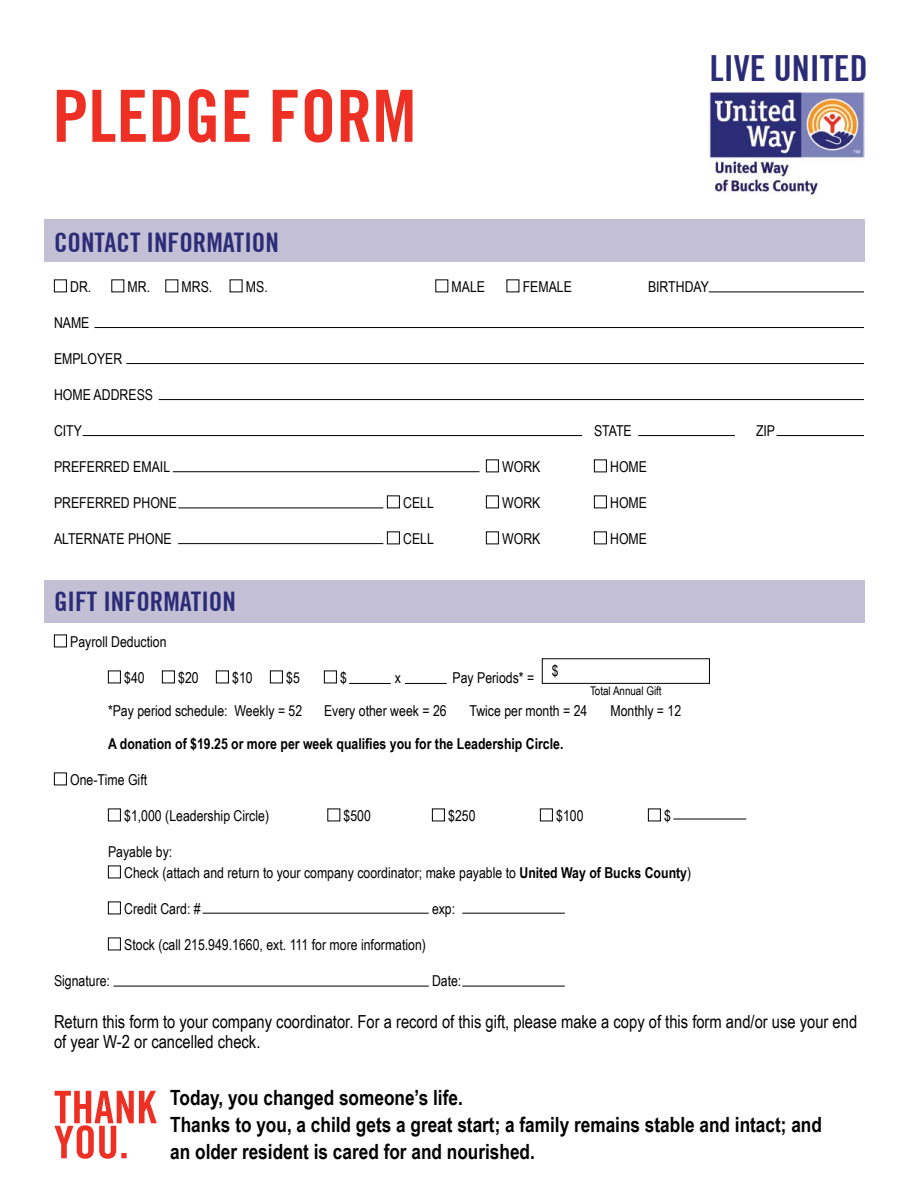
<style>
.page{position:relative;width:918px;height:1188px;background:#fff}
.page>*{position:absolute;margin:0;border:0;box-sizing:border-box;transform-origin:0 0}
.t1{font:700 condensed 72px "Trade Gothic No.20";color:#ee3024}
.t2{font:700 condensed 36px "Trade Gothic No.20";color:#2b2c77}
.t3{font:700 condensed 27px "Trade Gothic No.20";color:#2b2c77}
.t4{font:700 21px/27px "Arial Narrow";color:#000}
.t5{font:18px/20.7px "Arial Narrow";color:#000}
.t6{font:15px/21px "Arial Narrow";color:#000}
.t7{font:700 15px "Arial Narrow";color:#000}
.t8{font:12px "Arial Narrow";color:#000}
.s1{font-weight:700}
</style>
<div class="page">
<div style="left:45px;top:580px;width:820px;height:43px;background:#c3bfd5"></div>
<div style="left:45px;top:219px;width:820px;height:43px;background:#c3bfd5"></div>
<img style="left:710px;top:91px;width:155px;height:107px">
<div style="left:54px;top:279px;width:13px;height:13px;border:1px solid #000"></div>
<div style="left:486px;top:459px;width:13px;height:13px;border:1px solid #000"></div>
<div style="left:594px;top:459px;width:13px;height:13px;border:1px solid #000"></div>
<div style="left:387px;top:495px;width:13px;height:13px;border:1px solid #000"></div>
<div style="left:486px;top:495px;width:13px;height:13px;border:1px solid #000"></div>
<div style="left:594px;top:495px;width:13px;height:13px;border:1px solid #000"></div>
<div style="left:387px;top:531px;width:13px;height:13px;border:1px solid #000"></div>
<div style="left:486px;top:531px;width:13px;height:13px;border:1px solid #000"></div>
<div style="left:594px;top:531px;width:13px;height:13px;border:1px solid #000"></div>
<div style="left:54px;top:635px;width:13px;height:12px;border:1px solid #000"></div>
<div style="left:108px;top:671px;width:13px;height:12px;border:1px solid #000"></div>
<div style="left:162px;top:671px;width:13px;height:12px;border:1px solid #000"></div>
<div style="left:216px;top:671px;width:13px;height:12px;border:1px solid #000"></div>
<div style="left:270px;top:671px;width:13px;height:12px;border:1px solid #000"></div>
<div style="left:324px;top:671px;width:13px;height:12px;border:1px solid #000"></div>
<div style="left:54px;top:773px;width:13px;height:12px;border:1px solid #000"></div>
<div style="left:108px;top:809px;width:13px;height:12px;border:1px solid #000"></div>
<div style="left:432px;top:809px;width:13px;height:12px;border:1px solid #000"></div>
<div style="left:540px;top:809px;width:13px;height:12px;border:1px solid #000"></div>
<div style="left:648px;top:809px;width:13px;height:12px;border:1px solid #000"></div>
<div style="left:108px;top:866px;width:13px;height:12px;border:1px solid #000"></div>
<div style="left:108px;top:902px;width:13px;height:12px;border:1px solid #000"></div>
<div style="left:108px;top:938px;width:13px;height:12px;border:1px solid #000"></div>
<hr style="left:709px;top:292px;width:155px;height:1px;background:#000">
<hr style="left:94px;top:327px;width:770px;height:1px;background:#000">
<hr style="left:126px;top:363px;width:738px;height:1px;background:#000">
<hr style="left:159px;top:399px;width:705px;height:1px;background:#000">
<hr style="left:83px;top:435px;width:499px;height:1px;background:#000">
<hr style="left:638px;top:435px;width:97px;height:1px;background:#000">
<hr style="left:777px;top:435px;width:87px;height:1px;background:#000">
<hr style="left:173px;top:471px;width:307px;height:1px;background:#000">
<hr style="left:349px;top:683px;width:42px;height:1px;background:#000">
<hr style="left:673px;top:819px;width:73px;height:1px;background:#000">
<hr style="left:113px;top:986px;width:316px;height:1px;background:#000">
<hr style="left:462px;top:986px;width:103px;height:1px;background:#000">
<hr style="left:202px;top:913px;width:227px;height:1px;background:#000">
<hr style="left:462px;top:913px;width:103px;height:1px;background:#000">
<svg style="left:54px;top:1091px;width:103px;height:68px"></svg>
<hr style="left:178px;top:508px;width:205px;height:1px;background:#000">
<hr style="left:178px;top:543px;width:205px;height:1px;background:#000">
<hr style="left:405px;top:683px;width:42px;height:1px;background:#000">
<div style="left:542px;top:658px;width:168px;height:26px;border:1px solid #000"></div>
<h1 class="t1" style="left:52px;top:72px;width:365px">PLEDGE FORM</h1>
<h2 class="t2" style="left:710px;top:47px;width:159px">LIVE UNITED</h2>
<h3 class="t3" style="left:54px;top:225px;width:226px">CONTACT INFORMATION</h3>
<p class="t6" style="left:70px;top:276px;width:23px">Dr.</p>
<p class="t6" style="left:128px;top:276px;width:86px">Mr. Mrs.</p>
<p class="t6" style="left:246px;top:276px;width:23px">Ms.</p>
<p class="t6" style="left:452px;top:276px;width:35px">Male</p>
<p class="t6" style="left:523px;top:276px;width:51px">Female</p>
<p class="t6" style="left:648px;top:276px;width:63px">Birthday</p>
<p class="t6" style="left:54px;top:312px;width:37px">Name</p>
<p class="t6" style="left:54px;top:348px;width:70px">Em ployer</p>
<p class="t6" style="left:54px;top:384px;width:101px">Home Address</p>
<p class="t6" style="left:54px;top:420px;width:30px">City</p>
<p class="t6" style="left:432px;top:420px;width:35px">S</p>
<p class="t6" style="left:602px;top:420px;width:31px">tate</p>
<p class="t6" style="left:756px;top:420px;width:21px">Zip</p>
<p class="t6" style="left:54px;top:456px;width:118px">Preferred Email</p>
<p class="t6" style="left:502px;top:456px;width:40px">Work</p>
<p class="t6" style="left:610px;top:456px;width:38px">Home</p>
<p class="t6" style="left:54px;top:492px;width:125px">Preferred Phone</p>
<p class="t6" style="left:403px;top:492px;width:32px">Cell</p>
<p class="t6" style="left:502px;top:492px;width:40px">Work</p>
<p class="t6" style="left:610px;top:492px;width:38px">Home</p>
<p class="t6" style="left:54px;top:528px;width:9px">ALTER</p>
<p class="t6" style="left:93px;top:528px;width:18px">NATE</p>
<p class="t6" style="left:128px;top:528px;width:45px">Phone</p>
<p class="t6" style="left:403px;top:528px;width:32px">Cell</p>
<p class="t6" style="left:502px;top:528px;width:40px">Work</p>
<p class="t6" style="left:610px;top:528px;width:38px">Home</p>
<h3 class="t3" style="left:54px;top:585px;width:183px">GIFT INFORMATION</h3>
<p class="t6" style="left:70px;top:631px;width:98px">Payroll Deduction</p>
<p class="t6" style="left:124px;top:667px;width:22px">$40</p>
<p class="t6" style="left:178px;top:667px;width:22px">$20</p>
<p class="t6" style="left:232px;top:667px;width:22px">$10</p>
<p class="t6" style="left:286px;top:667px;width:15px">$5</p>
<p class="t6" style="left:453px;top:667px;width:83px">Pay Periods* =</p>
<p class="t6" style="left:108px;top:700px;width:481px">*Pay period schedule: Weekly = 52 Every other week = 26 Twice per month = 24</p>
<p class="t6" style="left:610px;top:700px;width:72px">Monthly = 12</p>
<p class="t7" style="left:108px;top:733px;width:457px">A donation of $19.25 or more per week qualifies you for the Leadership Circle.</p>
<p class="t6" style="left:70px;top:769px;width:78px">One-Time Gift</p>
<p class="t6" style="left:124px;top:805px;width:146px">$1,000 (Leadership Circle)</p>
<p class="t6" style="left:344px;top:805px;width:29px">$500</p>
<p class="t6" style="left:448px;top:805px;width:29px">$250</p>
<p class="t6" style="left:556px;top:805px;width:29px">$100</p>
<p class="t6" style="left:664px;top:805px;width:8px">$</p>
<p class="t6" style="left:124px;top:841px;width:569px;text-indent:-16px">Payable by:<br>Check (attach and return to your company coordinator; make payable to <span class="s1">United Way of Bucks County</span>)</p>
<p class="t6" style="left:124px;top:898px;width:78px">Credit Card: #</p>
<p class="t6" style="left:432px;top:898px;width:25px">exp:</p>
<p class="t6" style="left:124px;top:934px;width:303px">Stock (call 215.949.1660, ext. 111 for more information)</p>
<p class="t6" style="left:54px;top:970px;width:58px">Signature:</p>
<p class="t6" style="left:432px;top:970px;width:31px">Date:</p>
<p class="t5" style="left:54px;top:1010px;width:805px">Return this form to your company coordinator. For a record of this gift, please make a copy of this form and/or use your end of year W-2 or cancelled check.</p>
<h3 class="t4" style="left:170px;top:1084px;width:653px">Today, you changed someone’s life.<br>Thanks to you, a child gets a great start; a family remains stable and intact; and an older resident is cared for and nourished.</h3>
<p class="t6" style="left:552px;top:659px;width:8px">$</p>
<p class="t8" style="left:590px;top:682px;width:73px">Total Annual Gift</p>
</div>
